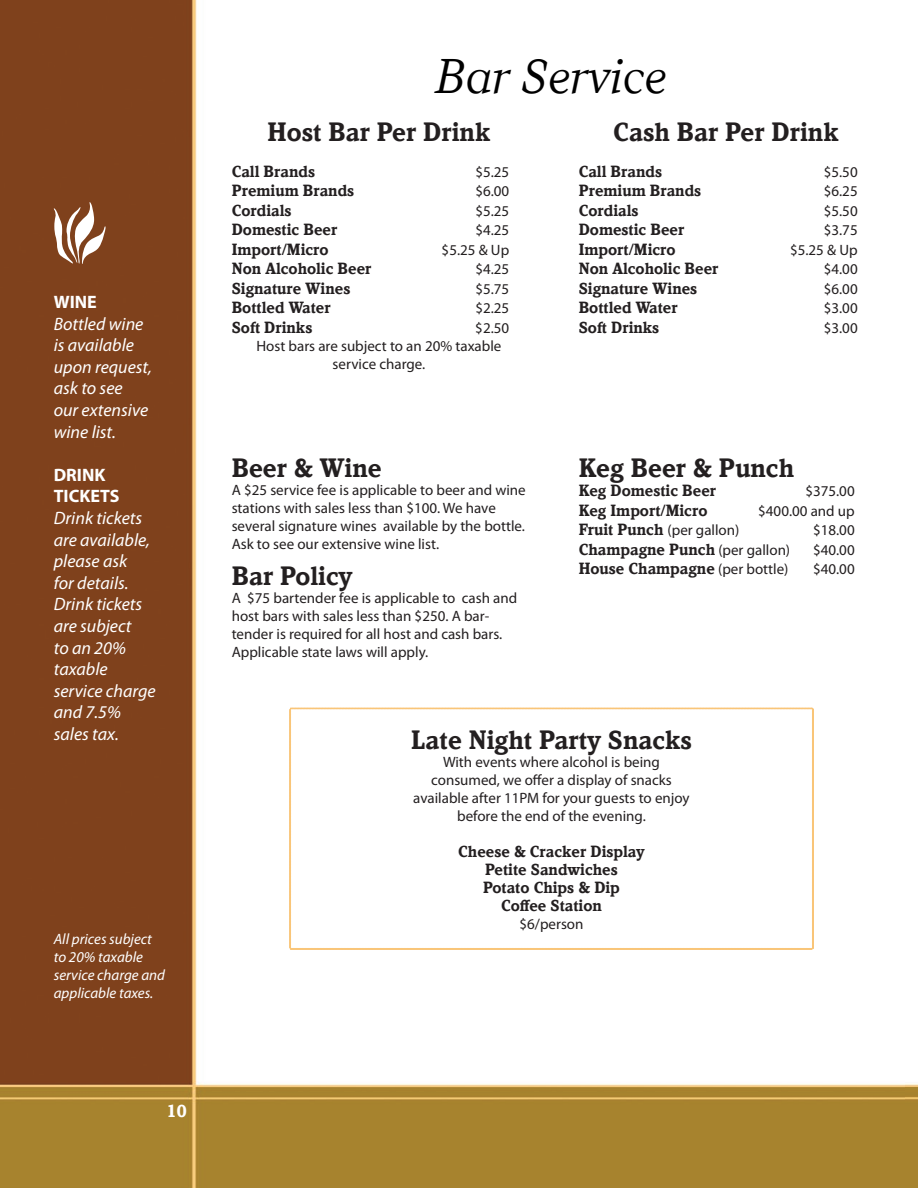
<style>
.page{position:relative;width:918px;height:1188px;background:#fff}
.page>*{position:absolute;margin:0;border:0;box-sizing:border-box;transform-origin:0 0}
.t1{font:90px "Woodtype Ornaments Std";color:#fff}
.t2{font:italic 49.5px "Kandal";color:#000}
.t3{font:700 27px "Kandal";color:#231f20}
.t4{font:italic 18px/21.6px "Myriad Pro";color:#fff}
.t5{font:700 18px "Myriad Pro";color:#fff}
.t6{font:700 18px "Kandal";color:#fff}
.t7{font:700 16.5px "Kandal";color:#231f20}
.t8{font:15px/18px "Myriad Pro";color:#231f20}
.t9{font:italic 15px/18px "Myriad Pro";color:#fff}
.s1{font-family:"Kandal";font-weight:700;font-size:16.5px}
.s2{font-family:"Myriad Pro";font-weight:400;font-size:15px}
</style>
<div class="page">
<img style="left:0;top:0;width:906px;height:1188px">
<img style="left:906px;top:1083px;width:12px;height:105px">
<div style="left:891px;top:0;width:27px;height:731px;background:#fff"></div>
<svg style="left:289px;top:707px;width:525px;height:243px"></svg>
<p class="t1" style="left:54px;top:197px;width:53px">•</p>
<p class="t5" style="left:54px;top:290px;width:45px">WINE</p>
<p class="t4" style="left:54px;top:312px;width:91px">Bottled wine</p>
<p class="t4" style="left:54px;top:334px;width:82px">is available</p>
<p class="t4" style="left:54px;top:356px;width:100px">upon request,</p>
<p class="t4" style="left:54px;top:377px;width:70px">ask to see</p>
<p class="t4" style="left:54px;top:399px;width:96px">our extensive wine list.</p>
<p class="t5" style="left:54px;top:463px;width:53px">DRINK</p>
<p class="t5" style="left:54px;top:485px;width:67px">TICKETS</p>
<p class="t4" style="left:54px;top:507px;width:90px">Drink tickets</p>
<p class="t4" style="left:54px;top:528px;width:98px">are available, please ask</p>
<p class="t4" style="left:54px;top:572px;width:76px">for details.</p>
<p class="t4" style="left:54px;top:593px;width:90px">Drink tickets</p>
<p class="t4" style="left:54px;top:615px;width:79px">are subject</p>
<p class="t4" style="left:54px;top:636px;width:74px">to an 20%</p>
<p class="t4" style="left:54px;top:658px;width:55px">taxable</p>
<p class="t4" style="left:54px;top:680px;width:103px">service charge</p>
<p class="t4" style="left:54px;top:701px;width:69px">and 7.5%</p>
<p class="t4" style="left:54px;top:723px;width:67px">sales tax.</p>
<p class="t9" style="left:54px;top:930px;width:100px">All prices subject</p>
<p class="t9" style="left:54px;top:948px;width:113px">to 20% taxable service charge and applicable taxes.</p>
<p class="t6" style="left:167px;top:1101px;width:21px">10</p>
<p class="t2" style="left:436px;top:49px;width:233px">Bar Service</p>
<p class="t3" style="left:268px;top:117px;width:224px">Host Bar Per Drink</p>
<p class="t7" style="left:232px;top:162px;width:85px">Call Brands</p>
<p class="t8" style="left:475px;top:162px;width:35px">$5.25</p>
<p class="t7" style="left:232px;top:181px;width:124px">Premium Brands</p>
<p class="t8" style="left:475px;top:182px;width:35px">$6.00</p>
<p class="t7" style="left:232px;top:201px;width:61px">Cordials</p>
<p class="t8" style="left:475px;top:201px;width:35px">$5.25</p>
<p class="t7" style="left:232px;top:220px;width:107px">Domestic Beer</p>
<p class="t8" style="left:475px;top:221px;width:35px">$4.25</p>
<p class="t7" style="left:232px;top:240px;width:98px">Import/Micro</p>
<p class="t8" style="left:442px;top:240px;width:69px">$5.25 &amp; Up</p>
<p class="t7" style="left:232px;top:259px;width:141px">Non Alcoholic Beer</p>
<p class="t8" style="left:475px;top:260px;width:35px">$4.25</p>
<p class="t7" style="left:232px;top:279px;width:120px">Signature Wines</p>
<p class="t8" style="left:475px;top:279px;width:35px">$5.75</p>
<p class="t7" style="left:232px;top:298px;width:101px">Bottled Water</p>
<p class="t8" style="left:475px;top:299px;width:35px">$2.25</p>
<p class="t7" style="left:232px;top:318px;width:82px">Soft Drinks</p>
<p class="t8" style="left:475px;top:318px;width:35px">$2.50</p>
<p class="t8" style="left:257px;top:336px;width:246px">Host bars are subject to an 20% taxable</p>
<p class="t8" style="left:333px;top:354px;width:94px">service charge.</p>
<p class="t3" style="left:232px;top:453px;width:152px">Beer &amp; Wine</p>
<p class="t8" style="left:232px;top:480px;width:296px">A $25 service fee is applicable to beer and wine stations with sales less than $100. We have several signature wines available by the bottle.<br>Ask to see our extensive wine list.</p>
<p class="t3" style="left:232px;top:561px;width:122px">Bar Policy</p>
<p class="t8" style="left:232px;top:588px;width:287px">A $75 bartender fee is applicable to cash and host bars with sales less than $250. A bar&shy;tender is required for all host and cash bars.<br>Applicable state laws will apply.</p>
<p class="t3" style="left:613px;top:117px;width:227px">Cash Bar Per Drink</p>
<p class="t7" style="left:579px;top:162px;width:85px">Call Brands</p>
<p class="t8" style="left:824px;top:162px;width:35px">$5.50</p>
<p class="t7" style="left:579px;top:181px;width:124px">Premium Brands</p>
<p class="t8" style="left:824px;top:182px;width:35px">$6.25</p>
<p class="t7" style="left:579px;top:201px;width:61px">Cordials</p>
<p class="t8" style="left:824px;top:201px;width:35px">$5.50</p>
<p class="t7" style="left:579px;top:220px;width:107px">Domestic Beer</p>
<p class="t8" style="left:824px;top:221px;width:35px">$3.75</p>
<p class="t7" style="left:579px;top:240px;width:98px">Import/Micro</p>
<p class="t8" style="left:790px;top:240px;width:69px">$5.25 &amp; Up</p>
<p class="t7" style="left:579px;top:259px;width:141px">Non Alcoholic Beer</p>
<p class="t8" style="left:824px;top:260px;width:35px">$4.00</p>
<p class="t7" style="left:579px;top:279px;width:120px">Signature Wines</p>
<p class="t8" style="left:824px;top:279px;width:35px">$6.00</p>
<p class="t7" style="left:579px;top:298px;width:101px">Bottled Water</p>
<p class="t8" style="left:824px;top:299px;width:35px">$3.00</p>
<p class="t7" style="left:579px;top:318px;width:82px">Soft Drinks</p>
<p class="t8" style="left:824px;top:318px;width:35px">$3.00</p>
<p class="t3" style="left:579px;top:453px;width:217px">Keg Beer &amp; Punch</p>
<p class="t7" style="left:579px;top:481px;width:139px">Keg Domestic Beer</p>
<p class="t8" style="left:805px;top:482px;width:51px">$375.00</p>
<p class="t7" style="left:579px;top:501px;width:130px">Keg Import/Micro</p>
<p class="t8" style="left:758px;top:501px;width:98px">$400.00 and up</p>
<p class="t8" style="left:579px;top:521px;width:162px"><span class="s1">Fruit Punch</span> (per gallon)</p>
<p class="t8" style="left:813px;top:521px;width:43px">$18.00</p>
<p class="t7" style="left:579px;top:540px;width:213px">Champagne Punch <span class="s2">(per gallon)</span></p>
<p class="t8" style="left:813px;top:540px;width:43px">$40.00</p>
<p class="t7" style="left:579px;top:559px;width:211px">House Champagne <span class="s2">(per bottle)</span></p>
<p class="t8" style="left:813px;top:560px;width:43px">$40.00</p>
<p class="t3" style="left:411px;top:725px;width:283px">Late Night Party Snacks</p>
<p class="t8" style="left:443px;top:752px;width:219px">With events where alcohol is being</p>
<p class="t8" style="left:431px;top:770px;width:242px">consumed, we offer a display of snacks</p>
<p class="t8" style="left:413px;top:788px;width:278px;text-align:center">available after 11PM for your guests to enjoy before the end of the evening.</p>
<p class="t7" style="left:458px;top:842px;width:188px">Cheese &amp; Cracker Display</p>
<p class="t7" style="left:485px;top:860px;width:134px">Petite Sandwiches</p>
<p class="t7" style="left:483px;top:878px;width:138px">Potato Chips &amp; Dip</p>
<p class="t7" style="left:501px;top:896px;width:102px">Coffee Station</p>
<p class="t8" style="left:520px;top:914px;width:65px">$6/person</p>
</div>
